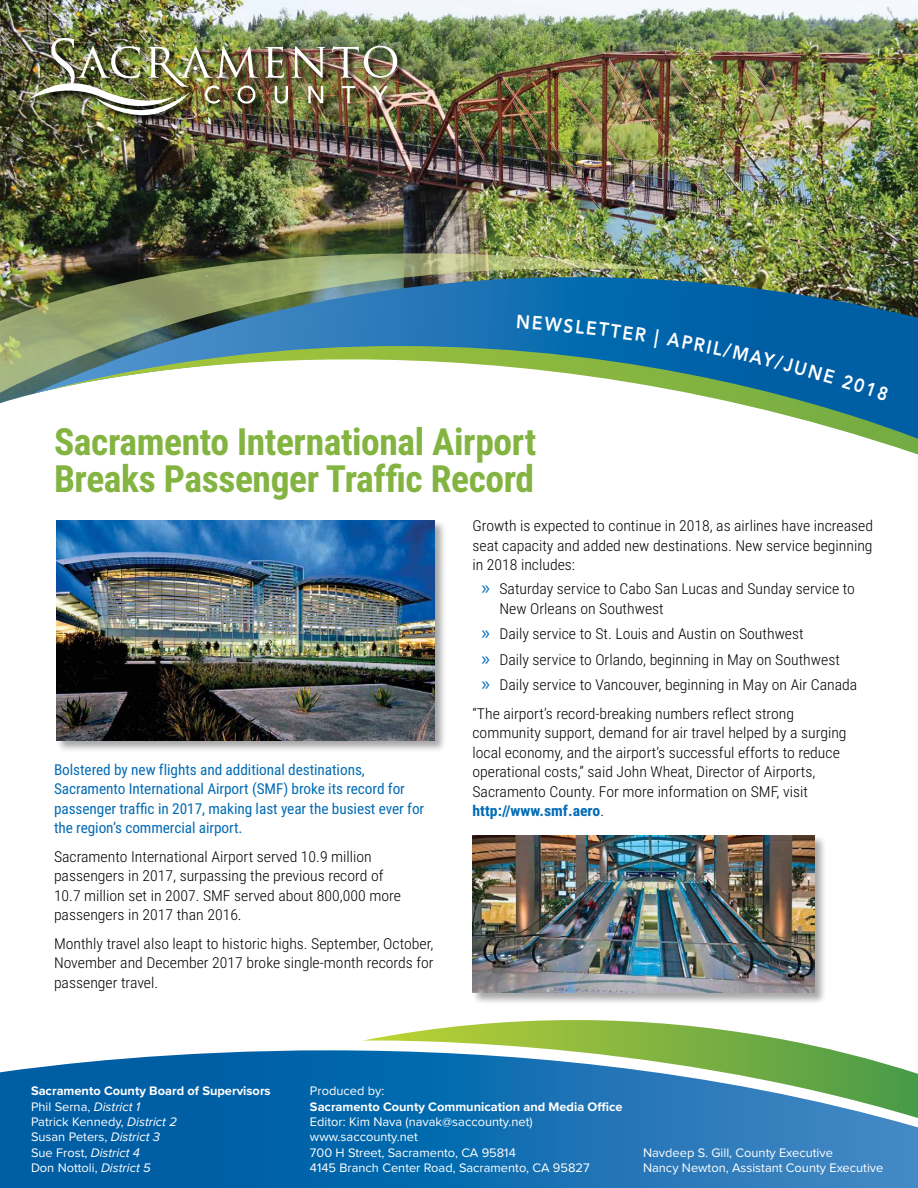
<style>
.page{position:relative;width:918px;height:1188px;background:#fff}
.page>*{position:absolute;margin:0;border:0;box-sizing:border-box;transform-origin:0 0}
.t1{font:700 37.5px/37.5px "Roboto Condensed";letter-spacing:-.01em;color:#83b441}
.t2{font:300 15px/19.5px "Roboto Condensed";color:#000;scale:1.05 1}
.t3{font:15px/19.5px "Roboto Condensed";letter-spacing:-.005em;color:#036cb6}
.t4{font:12.9px/15.5px "Proxima Nova";color:#fff}
.t5{font:700 12.9px "Proxima Nova";color:#fff}
.s1{font-family:"Myriad Pro";font-weight:400;font-size:19.5px;color:#036cb6}
.s2{font-weight:700;color:#036cb6}
.s3{font-weight:700}
.s4{font-style:italic}
</style>
<div class="page">
<img style="left:0;top:0;width:918px;height:277px">
<svg style="left:0;top:1050px;width:918px;height:138px;background:#166fb0"></svg>
<img style="left:673px;top:277px;width:245px;height:18px">
<img style="left:0;top:253px;width:673px;height:151px">
<svg style="left:363px;top:1020px;width:555px;height:98px"></svg>
<svg style="left:32px;top:295px;width:886px;height:159px"></svg>
<div style="left:29px;top:38px;width:377px;height:86px;background:#000;opacity:.8"></div>
<svg style="left:265px;top:47px;width:19px;height:31px"></svg>
<svg style="left:292px;top:46px;width:34px;height:32px"></svg>
<img style="left:332px;top:46px;width:65px;height:32px">
<svg style="left:275px;top:86px;width:13px;height:18px"></svg>
<svg style="left:308px;top:86px;width:15px;height:17px"></svg>
<svg style="left:342px;top:86px;width:13px;height:17px"></svg>
<svg style="left:373px;top:86px;width:15px;height:17px"></svg>
<img style="left:29px;top:38px;width:229px;height:79px">
<div style="left:56px;top:520px;width:391px;height:233px;background:#000;opacity:.35"></div>
<img style="left:56px;top:520px;width:378px;height:221px">
<div style="left:472px;top:835px;width:354px;height:170px;background:#000;opacity:.35"></div>
<img style="left:472px;top:835px;width:342px;height:157px">
<svg style="left:517px;top:314px;width:142px;height:34px;background:#036aae"></svg>
<div style="left:666px;top:332px;width:169px;height:52px;background:#005fa5"></div>
<svg style="left:842px;top:374px;width:47px;height:27px"></svg>
<h1 class="t1" style="left:54px;top:421px;width:484px">Sacramento International Airport<br>Breaks Passenger Traffic Record</h1>
<p class="t3" style="left:54px;top:759px;width:372px">Bolstered by new flights and additional destinations, Sacramento International Airport (SMF) broke its record for passenger traffic in 2017, making last year the busiest ever for the region’s commercial airport.</p>
<p class="t2" style="left:54px;top:846px;width:332px">Sacramento International Airport served 10.9 million passengers in 2017, surpassing the previous record of 10.7 million set in 2007. SMF served about 800,000 more passengers in 2017 than 2016.</p>
<p class="t2" style="left:54px;top:933px;width:363px;text-align:justify">Monthly travel also leapt to historic highs. September, October, November and December 2017 broke single-month records for passenger travel.</p>
<p class="t2" style="left:472px;top:516px;width:383px;text-align:justify">Growth is expected to continue in 2018, as airlines have increased seat capacity and added new destinations. New service beginning in 2018 includes:</p>
<p class="t2" style="left:500px;top:579px;width:340px;text-indent:-18px"><span class="s1">»</span> Saturday service to Cabo San Lucas and Sunday service to<br>New Orleans on Southwest</p>
<p class="t2" style="left:481px;top:621px;width:359px;line-height:25.5px"><span class="s1">»</span> Daily service to St. Louis and Austin on Southwest<br><span class="s1">»</span> Daily service to Orlando, beginning in May on Southwest<br><span class="s1">»</span> Daily service to Vancouver, beginning in May on Air Canada</p>
<p class="t2" style="left:473px;top:703px;width:358px">“The airport’s record-breaking numbers reflect strong community support, demand for air travel helped by a surging local economy, and the airport’s successful efforts to reduce operational costs,” said John Wheat, Director of Airports, Sacramento County. For more information on SMF, visit <span class="s2">http://www.smf.aero</span>.</p>
<p class="t4" style="left:31px;top:1083px;width:241px"><span class="s3">Sacramento County Board of Supervisors<br></span>Phil Serna, <span class="s4">District 1<br></span>Patrick Kennedy, <span class="s4">District 2<br></span>Susan Peters, <span class="s4">District 3<br></span>Sue Frost, <span class="s4">District 4<br></span>Don Nottoli, <span class="s4">District 5</span></p>
<p class="t4" style="left:310px;top:1083px;width:76px">Produced by:</p>
<p class="t5" style="left:310px;top:1099px;width:314px">Sacramento County Communication and Media O ce</p>
<p class="t4" style="left:310px;top:1114px;width:281px">Editor: Kim Nava (navak@saccounty.net) www.saccounty.net<br>700 H Street, Sacramento, CA 95814<br>4145 Branch Center Road, Sacramento, CA 95827</p>
<p class="t4" style="left:643px;top:1145px;width:242px">Navdeep S. Gill, County Executive<br>Nancy Newton, Assistant County Executive</p>
</div>
